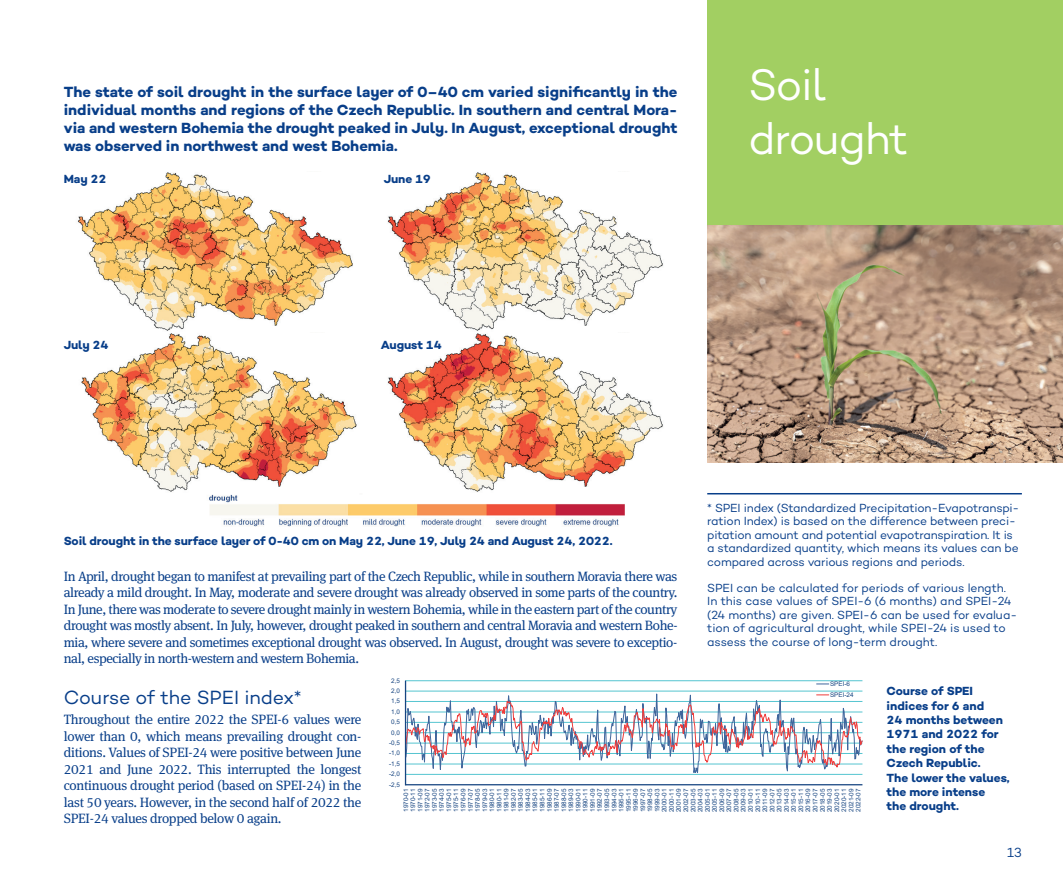
<style>
.page{position:relative;width:1063px;height:893px;background:#fff}
.page>*{position:absolute;margin:0;border:0;box-sizing:border-box;transform-origin:0 0}
.t1{font:45px/54px "Campton";letter-spacing:-.025em;color:#fff}
.t2{font:19.5px "Campton";letter-spacing:-.005em;color:#083e89}
.t3{font:700 15px/18px "Campton";letter-spacing:-.005em;color:#083e89;text-align:justify}
.t4{font:13.5px/16.5px "Meta Serif Pro";letter-spacing:-.03em;color:#083e89;text-align:justify}
.t5{font:13.5px "Campton";color:#083e89}
.t6{font:12px/13.5px "Campton";letter-spacing:-.015em;color:#083e89}
.t7{font:700 12px/14.4px "Campton";letter-spacing:-.01em;color:#083e89}
.t8{font:6.3px/7.2px "Arial";letter-spacing:.005em;color:#174581;text-align:justify}
</style>
<div class="page">
<div style="left:707px;top:0;width:356px;height:225px;background:#a2cf62"></div>
<hr style="left:707px;top:493px;width:315px;height:1px;background:#083e89">
<hr style="left:406px;top:680px;width:456px;height:1px;background:#55c5d0">
<svg style="left:406px;top:681px;width:457px;height:104px"></svg>
<svg style="left:817px;top:683px;width:12px;height:1px"></svg>
<svg style="left:406px;top:694px;width:457px;height:78px"></svg>
<hr style="left:405px;top:681px;width:1px;height:104px;background:#174581">
<img style="left:77px;top:172px;width:280px;height:320px">
<img style="left:387px;top:172px;width:276px;height:320px">
<img style="left:707px;top:225px;width:356px;height:238px">
<img style="left:209px;top:494px;width:416px;height:33px">
<p class="t3" style="left:64px;top:83px;width:615px">The state of soil drought in the surface layer of 0–40 cm varied significantly in the individual months and regions of the Czech Republic. In southern and central Mora&shy;via and western Bohemia the drought peaked in July. In August, exceptional drought was observed in northwest and west Bohemia.</p>
<p class="t7" style="left:64px;top:171px;width:44px">May 22</p>
<p class="t7" style="left:384px;top:171px;width:49px">June 19</p>
<p class="t7" style="left:64px;top:337px;width:46px">July 24</p>
<p class="t7" style="left:381px;top:337px;width:62px">August 14</p>
<h1 class="t1" style="left:748px;top:57px;width:162px">Soil drought</h1>
<p class="t6" style="left:707px;top:500px;width:314px">* SPEI index (Standardized Precipitation-Evapotranspi&shy;ration Index) is based on the difference between preci&shy;pitation amount and potential evapotranspiration. It is a standardized quantity, which means its values can be compared across various regions and periods.</p>
<p class="t6" style="left:707px;top:581px;width:311px">SPEI can be calculated for periods of various length.<br>In this case values of SPEI-6 (6 months) and SPEI-24 (24 months) are given. SPEI-6 can be used for evalua&shy;tion of agricultural drought, while SPEI-24 is used to assess the course of long-term drought.</p>
<p class="t7" style="left:64px;top:533px;width:550px">Soil drought in the surface layer of 0-40 cm on May 22, June 19, July 24 and August 24, 2022.</p>
<p class="t4" style="left:64px;top:567px;width:615px">In April, drought began to manifest at prevailing part of the Czech Republic, while in southern Moravia there was already a mild drought. In May, moderate and severe drought was already observed in some parts of the country.<br>In June, there was moderate to severe drought mainly in western Bohemia, while in the eastern part of the country drought was mostly absent. In July, however, drought peaked in southern and central Moravia and western Bohe&shy;mia, where severe and sometimes exceptional drought was observed. In August, drought was severe to exceptio&shy;nal, especially in north-western and western Bohemia.</p>
<h2 class="t2" style="left:64px;top:685px;width:240px">Course of the SPEI index*</h2>
<p class="t4" style="left:64px;top:711px;width:299px">Throughout the entire 2022 the SPEI-6 values were lower than 0, which means prevailing drought con&shy;ditions. Values of SPEI-24 were positive between June 2021 and June 2022. This interrupted the longest continuous drought period (based on SPEI-24) in the last 50 years. However, in the second half of 2022 the SPEI-24 values dropped below 0 again.</p>
<p class="t8" style="left:391px;top:677px;width:10px">2,5</p>
<p class="t8" style="left:830px;top:678px;width:25px;line-height:10.9px">SPEI-6<br>SPEI-24</p>
<p class="t7" style="left:887px;top:684px;width:125px">Course of SPEI indices for 6 and<br>24 months between<br>1971 and 2022 for the region of the<br>Czech Republic.<br>The lower the values, the more intense<br>the drought.</p>
<p class="t8" style="left:391px;top:687px;width:10px">2,0</p>
<p class="t8" style="left:391px;top:698px;width:10px">1,5</p>
<p class="t8" style="left:391px;top:708px;width:10px">1,0</p>
<p class="t8" style="left:391px;top:718px;width:10px">0,5</p>
<p class="t8" style="left:391px;top:729px;width:10px">0,0</p>
<p class="t8" style="left:389px;top:739px;width:12px">-0,5</p>
<p class="t8" style="left:389px;top:750px;width:12px">-1,0</p>
<p class="t8" style="left:389px;top:760px;width:12px">-1,5</p>
<p class="t8" style="left:389px;top:770px;width:12px">-2,0</p>
<p class="t8" style="left:389px;top:781px;width:12px">-2,5</p>
<p class="t8" style="left:402px;top:812px;width:25px;rotate:-90deg">1970-01<br>1970-11<br>1971-09<br>1972-07<br>1973-05<br>1974-03<br>1975-01<br>1975-11<br>1976-09<br>1977-07<br>1978-05<br>1979-03<br>1980-01<br>1980-11<br>1981-09<br>1982-07<br>1983-05<br>1984-03<br>1985-01<br>1985-11<br>1986-09<br>1987-07<br>1988-05<br>1989-03<br>1990-01<br>1990-11<br>1991-09<br>1992-07<br>1993-05<br>1994-03<br>1995-01<br>1995-11<br>1996-09<br>1997-07<br>1998-05<br>1999-03<br>2000-01<br>2000-11<br>2001-09<br>2002-07<br>2003-05<br>2004-03<br>2005-01<br>2005-11<br>2006-09<br>2007-07<br>2008-05<br>2009-03<br>2010-01<br>2010-11<br>2011-09<br>2012-07<br>2013-05<br>2014-03<br>2015-01<br>2015-11<br>2016-09<br>2017-07<br>2018-05<br>2019-03<br>2020-01<br>2020-11<br>2021-09<br>2022-07</p>
<p class="t5" style="left:1007px;top:844px;width:16px">13</p>
</div>
